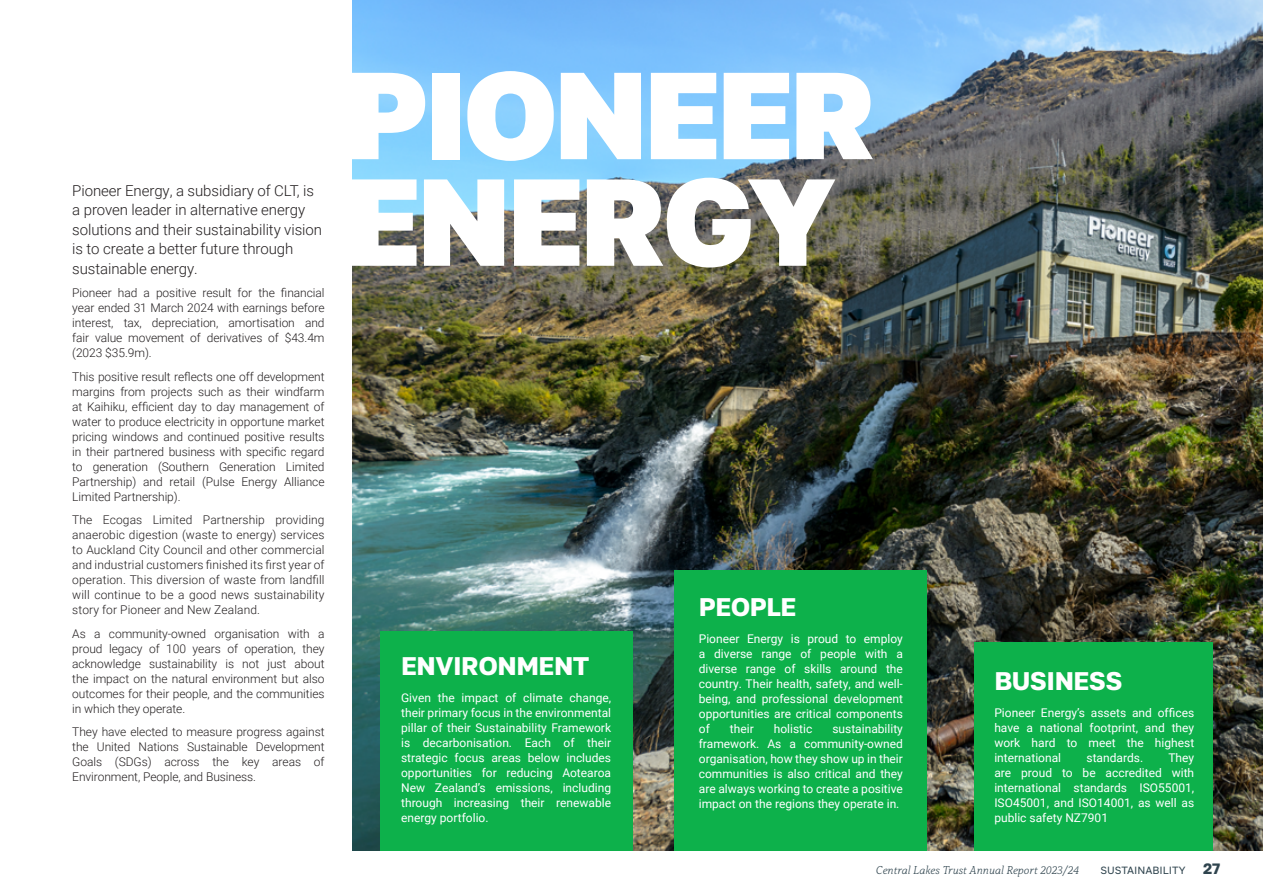
<style>
.page{position:relative;width:1263px;height:893px;background:#fff}
.page>*{position:absolute;margin:0;border:0;box-sizing:border-box;transform-origin:0 0}
.t1{font:800 123.45px/106.6px "Golos Text";letter-spacing:-.03em;color:#fff}
.t2{font:700 25.5px "Golos Text";letter-spacing:-.02em;color:#fff}
.t3{font:300 15px/19.5px "Roboto";letter-spacing:-.005em;color:#231f20}
.t4{font:300 12px/15px "Roboto";letter-spacing:-.005em;color:#231f20;text-align:justify}
.t5{font:12px/15px "Roboto";color:#fff;text-align:justify}
.t6{font:italic 300 12px "Capitolina";color:#2f444e}
.t7{font:10.5px "Golos Text";color:#2f444e}
.s1{font-weight:700;font-size:15px}
</style>
<div class="page">
<img style="left:353px;top:0;width:910px;height:850px">
<div style="left:380px;top:631px;width:252px;height:219px;background:#0db14b"></div>
<div style="left:675px;top:570px;width:252px;height:280px;background:#0db14b"></div>
<div style="left:975px;top:642px;width:238px;height:208px;background:#0db14b"></div>
<p class="t3" style="left:72px;top:180px;width:251px">Pioneer Energy, a subsidiary of CLT, is a proven leader in alternative energy solutions and their sustainability vision is to create a better future through sustainable energy.</p>
<p class="t4" style="left:72px;top:285px;width:254px">Pioneer had a positive result for the financial year ended 31 March 2024 with earnings before interest, tax, depreciation, amortisation and fair value movement of derivatives of $43.4m (2023 $35.9m).</p>
<p class="t4" style="left:72px;top:368px;width:254px">This positive result reflects one off development margins from projects such as their windfarm at Kaihiku, efficient day to day management of water to produce electricity in opportune market pricing windows and continued positive results in their partnered business with specific regard to generation (Southern Generation Limited Partnership) and retail (Pulse Energy Alliance Limited Partnership).</p>
<p class="t4" style="left:72px;top:512px;width:254px">The Ecogas Limited Partnership providing anaerobic digestion (waste to energy) services to Auckland City Council and other commercial and industrial customers finished its first year of operation. This diversion of waste from landfill will continue to be a good news sustainability story for Pioneer and New Zealand.</p>
<p class="t4" style="left:72px;top:625px;width:254px">As a community-owned organisation with a proud legacy of 100 years of operation, they acknowledge sustainability is not just about the impact on the natural environment but also outcomes for their people, and the communities in which they operate.</p>
<p class="t4" style="left:72px;top:724px;width:254px">They have elected to measure progress against the United Nations Sustainable Development Goals (SDGs) across the key areas of Environment, People, and Business.</p>
<h1 class="t1" style="left:344px;top:61px;width:533px">PIONEER<br>ENERGY</h1>
<h2 class="t2" style="left:401px;top:650px;width:190px">ENVIRONMENT</h2>
<p class="t5" style="left:401px;top:689px;width:211px">Given the impact of climate change, their primary focus in the environmental pillar of their Sustainability Framework is decarbonisation. Each of their strategic focus areas below includes opportunities for reducing Aotearoa New Zealand’s emissions, including through increasing their renewable energy portfolio.</p>
<h2 class="t2" style="left:699px;top:591px;width:99px">PEOPLE</h2>
<p class="t5" style="left:699px;top:631px;width:206px">Pioneer Energy is proud to employ a diverse range of people with a diverse range of skills around the country. Their health, safety, and well&shy;being, and professional development opportunities are critical components of</p>
<p class="t5" style="left:699px;top:721px;width:206px;text-indent:134px">sustainability framework. As a community-owned organisation, how they show up in their communities is also critical and they are always working to create a positive impact on the regions they operate in.</p>
<p class="t5" style="left:730px;top:721px;width:25px">their</p>
<p class="t5" style="left:774px;top:721px;width:40px">holistic</p>
<h2 class="t2" style="left:994px;top:665px;width:130px">BUSINESS</h2>
<p class="t5" style="left:994px;top:705px;width:201px">Pioneer Energy’s assets and offices have a national footprint, and they work hard to meet the highest international</p>
<p class="t5" style="left:994px;top:750px;width:201px;text-indent:174px">They are proud to be accredited with international standards ISO55001, ISO45001, and ISO14001, as well as public safety NZ7901</p>
<p class="t5" style="left:1086px;top:750px;width:58px">standards.</p>
<p class="t6" style="left:876px;top:863px;width:205px">Central Lakes Trust Annual Report 2023/24</p>
<p class="t7" style="left:1100px;top:864px;width:122px">SUSTAINABILITY <span class="s1">27</span></p>
</div>
